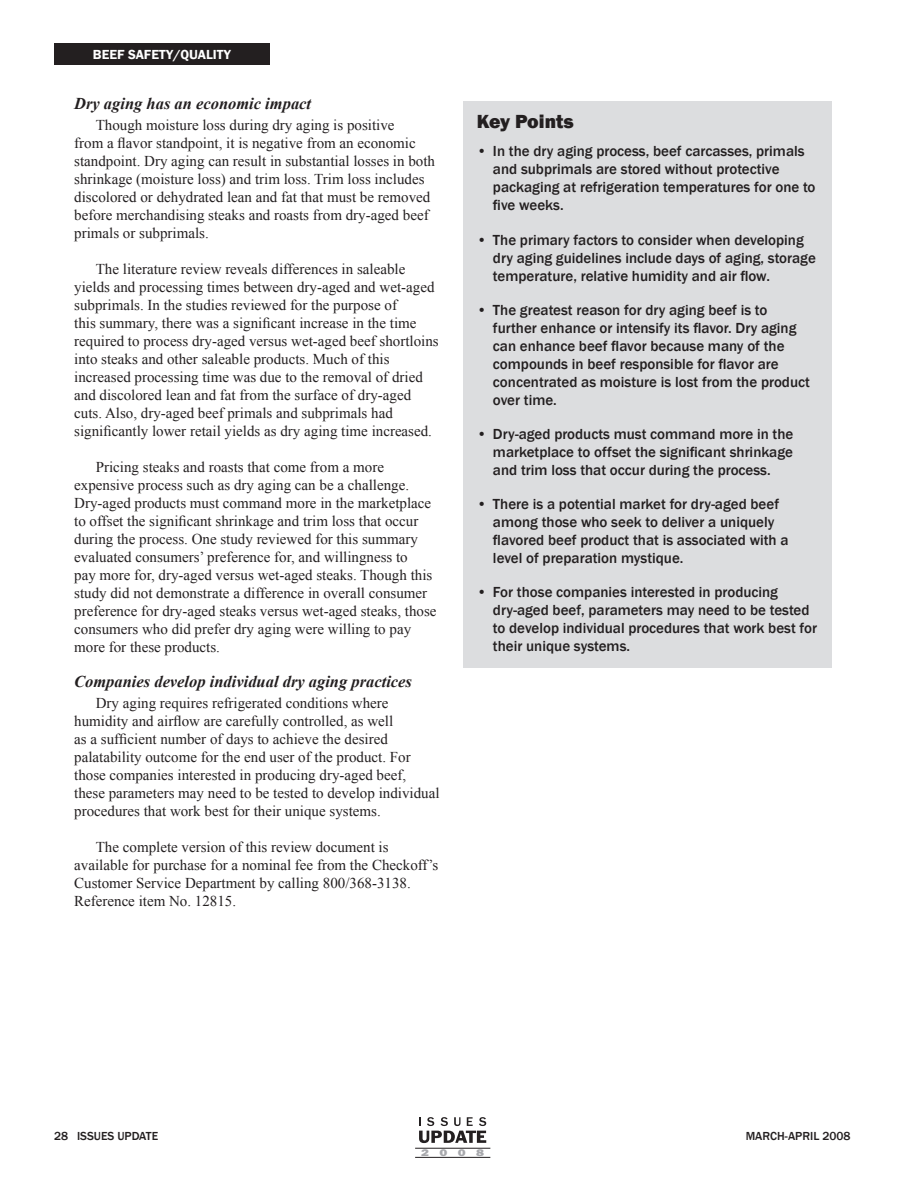
<style>
.page{position:relative;width:918px;height:1188px;background:#fff}
.page>*{position:absolute;margin:0;border:0;box-sizing:border-box;transform-origin:0 0}
.t1{font:800 19.5px "Franklin Gothic";color:#231f20}
.t2{font:italic 700 16.5px "Times New Roman";color:#231f20}
.t3{font:15px/18px "Times New Roman";color:#231f20}
.t4{font:500 15px/18px "Franklin Gothic";color:#231f20}
.t5{font:600 13.5px "Franklin Gothic";color:#fff}
.t6{font:500 12px "Franklin Gothic";color:#231f20}
.t7{font:800 10.05px "Franklin Gothic";color:#a8a9ad;scale:1.35 1}
</style>
<div class="page">
<svg style="left:419px;top:1117px;width:67px;height:26px"></svg>
<hr style="left:415px;top:1148px;width:75px;height:1px;background:#231f20">
<hr style="left:415px;top:1157px;width:75px;height:1px;background:#231f20">
<div style="left:54px;top:43px;width:216px;height:22px;background:#231f20"></div>
<div style="left:463px;top:101px;width:369px;height:567px;background:#dcdddf"></div>
<p class="t5" style="left:93px;top:46px;width:140px">BEEF SAFETY/QUALITY</p>
<p class="t2" style="left:74px;top:92px;width:238px">Dry aging has an economic impact</p>
<p class="t3" style="left:74px;top:116px;width:362px;text-indent:22px">Though moisture loss during dry aging is positive<br>from a flavor standpoint, it is negative from an economic standpoint. Dry aging can result in substantial losses in both shrinkage (moisture loss) and trim loss. Trim loss includes discolored or dehydrated lean and fat that must be removed before merchandising steaks and roasts from dry-aged beef primals or subprimals.</p>
<p class="t3" style="left:74px;top:260px;width:366px;text-indent:22px">The literature review reveals differences in saleable yields and processing times between dry-aged and wet-aged subprimals. In the studies reviewed for the purpose of<br>this summary, there was a significant increase in the time required to process dry-aged versus wet-aged beef shortloins into steaks and other saleable products. Much of this increased processing time was due to the removal of dried and discolored lean and fat from the surface of dry-aged cuts. Also, dry-aged beef primals and subprimals had significantly lower retail yields as dry aging time increased.</p>
<p class="t3" style="left:74px;top:458px;width:364px;text-indent:22px">Pricing steaks and roasts that come from a more expensive process such as dry aging can be a challenge.<br>Dry-aged products must command more in the marketplace to offset the significant shrinkage and trim loss that occur during the process. One study reviewed for this summary evaluated consumers’ preference for, and willingness to<br>pay more for, dry-aged versus wet-aged steaks. Though this study did not demonstrate a difference in overall consumer preference for dry-aged steaks versus wet-aged steaks, those consumers who did prefer dry aging were willing to pay more for these products.</p>
<p class="t2" style="left:74px;top:670px;width:339px">Companies develop individual dry aging practices</p>
<p class="t3" style="left:74px;top:694px;width:367px;text-indent:22px">Dry aging requires refrigerated conditions where humidity and airflow are carefully controlled, as well<br>as a sufficient number of days to achieve the desired palatability outcome for the end user of the product. For those companies interested in producing dry-aged beef, these parameters may need to be tested to develop individual procedures that work best for their unique systems.</p>
<p class="t3" style="left:74px;top:838px;width:366px;text-indent:22px">The complete version of this review document is available for purchase for a nominal fee from the Checkoff’s Customer Service Department by calling 800/368-3138.<br>Reference item No. 12815.</p>
<h1 class="t1" style="left:477px;top:109px;width:98px">Key Points</h1>
<p class="t4" style="left:493px;top:142px;width:324px;text-indent:-16px">• In the dry aging process, beef carcasses, primals and subprimals are stored without protective packaging at refrigeration temperatures for one to five weeks.</p>
<p class="t4" style="left:493px;top:231px;width:324px;text-indent:-16px">• The primary factors to consider when developing dry aging guidelines include days of aging, storage temperature, relative humidity and air flow.</p>
<p class="t4" style="left:493px;top:301px;width:318px;text-indent:-16px">• The greatest reason for dry aging beef is to further enhance or intensify its flavor. Dry aging can enhance beef flavor because many of the compounds in beef responsible for flavor are concentrated as moisture is lost from the product over time.</p>
<p class="t4" style="left:493px;top:425px;width:302px;text-align:justify;text-indent:-16px">• Dry-aged products must command more in the marketplace to offset the significant shrinkage and trim loss that occur during the process.</p>
<p class="t4" style="left:493px;top:495px;width:297px;text-indent:-16px">• There is a potential market for dry-aged beef among those who seek to deliver a uniquely flavored beef product that is associated with a level of preparation mystique.</p>
<p class="t4" style="left:493px;top:583px;width:326px;text-indent:-16px">• For those companies interested in producing dry-aged beef, parameters may need to be tested to develop individual procedures that work best for their unique systems.</p>
<p class="t6" style="left:54px;top:1128px;width:106px">28 ISSUES UPDATE</p>
<p class="t6" style="left:746px;top:1128px;width:106px">MARCH-APRIL 2008</p>
<p class="t7" style="left:421px;top:1146px;width:48px">2008</p>
</div>
